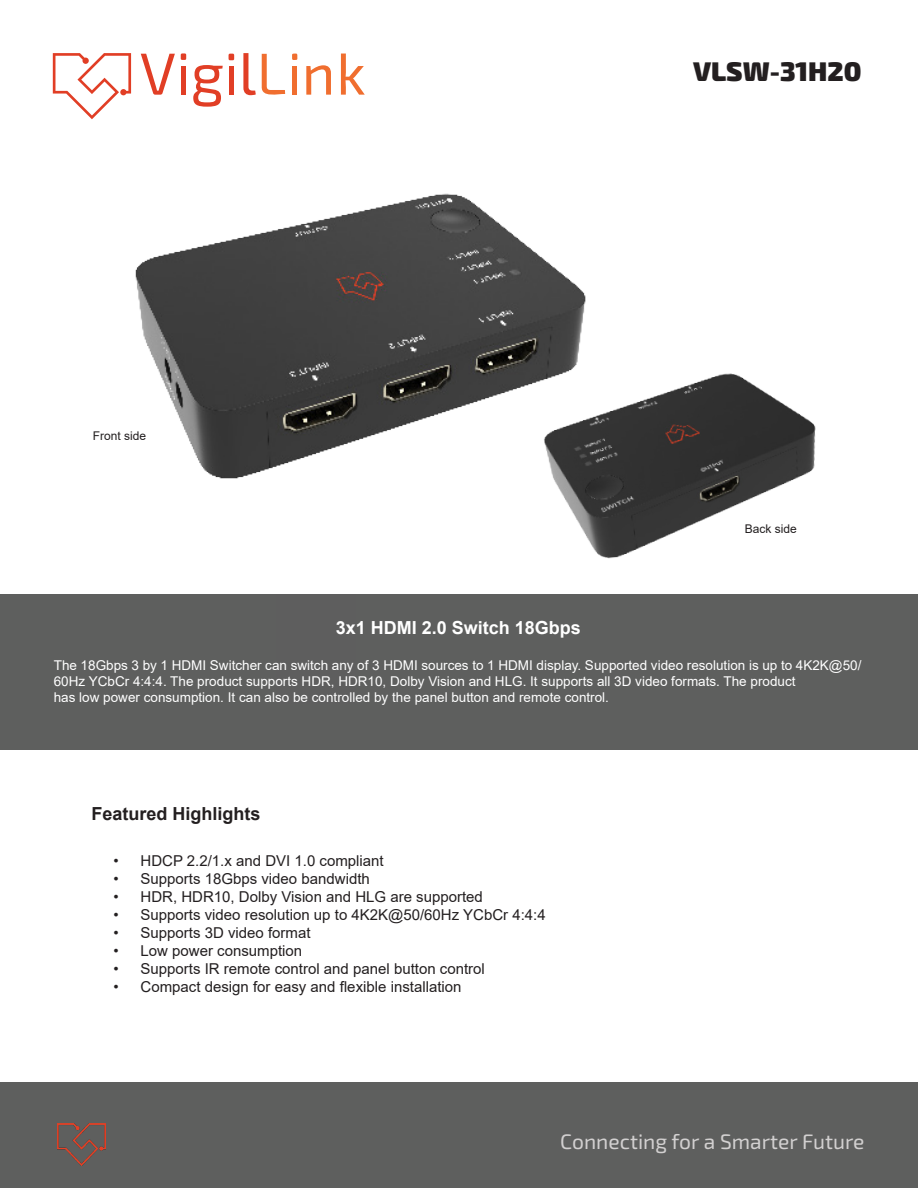
<style>
.page{position:relative;width:918px;height:1188px;background:#fff}
.page>*{position:absolute;margin:0;border:0;box-sizing:border-box;transform-origin:0 0}
.t1{font:27px "Exo 2";color:#231f20}
.t2{font:21px "Exo 2";color:#d2d0d0}
.t3{font:700 18px "Arial";color:#fff}
.t4{font:700 18px "Arial";color:#231f20}
.t5{font:15px "Arial";color:#231f20}
.t6{font:13.5px/16.2px "Arial";color:#fff}
.t7{font:12px "Arial";color:#231f20}
</style>
<div class="page">
<div style="left:0;top:594px;width:918px;height:156px;background:#5e5f5e"></div>
<div style="left:0;top:1082px;width:918px;height:106px;background:#5e5f5e"></div>
<svg style="left:292px;top:53px;width:6px;height:7px"></svg>
<div style="left:292px;top:66px;width:5px;height:28px;background:#f06e2f"></div>
<svg style="left:306px;top:65px;width:25px;height:30px"></svg>
<svg style="left:341px;top:54px;width:24px;height:41px"></svg>
<svg style="left:53px;top:53px;width:78px;height:49px"></svg>
<svg style="left:141px;top:54px;width:34px;height:41px"></svg>
<div style="left:181px;top:66px;width:5px;height:29px;background:#e13e25"></div>
<svg style="left:181px;top:53px;width:5px;height:7px"></svg>
<svg style="left:193px;top:65px;width:30px;height:37px"></svg>
<div style="left:229px;top:66px;width:5px;height:29px;background:#e13e25"></div>
<svg style="left:243px;top:53px;width:42px;height:43px"></svg>
<svg style="left:229px;top:54px;width:5px;height:6px"></svg>
<img style="left:57px;top:1123px;width:48px;height:43px">
<img style="left:591px;top:373px;width:225px;height:186px">
<img style="left:74px;top:102px;width:548px;height:443px">
<p class="t7" style="left:93px;top:428px;width:55px">Front side</p>
<p class="t1" style="left:693px;top:53px;width:170px">VLSW-31H20</p>
<p class="t3" style="left:336px;top:615px;width:247px">3x1 HDMI 2.0 Switch 18Gbps</p>
<p class="t7" style="left:745px;top:520px;width:54px">Back side</p>
<p class="t6" style="left:54px;top:657px;width:809px">The 18Gbps 3 by 1 HDMI Switcher can switch any of 3 HDMI sources to 1 HDMI display. Supported video resolution is up to 4K2K@50/<br>60Hz YCbCr 4:4:4. The product supports HDR, HDR10, Dolby Vision and HLG. It supports all 3D video formats. The product</p>
<p class="t6" style="left:54px;top:689px;width:557px">has low power consumption. It can also be controlled by the panel button and remote control.</p>
<p class="t4" style="left:91px;top:801px;width:171px">Featured Highlights</p>
<p class="t5" style="left:114px;top:850px;width:272px">• HDCP 2.2/1.x and DVI 1.0 compliant</p>
<p class="t5" style="left:114px;top:868px;width:258px">• Supports 18Gbps video bandwidth</p>
<p class="t5" style="left:114px;top:886px;width:371px">• HDR, HDR10, Dolby Vision and HLG are supported</p>
<p class="t5" style="left:114px;top:904px;width:434px">• Supports video resolution up to 4K2K@50/60Hz YCbCr 4:4:4</p>
<p class="t5" style="left:114px;top:922px;width:199px">• Supports 3D video format</p>
<p class="t5" style="left:114px;top:940px;width:190px">• Low power consumption</p>
<p class="t5" style="left:114px;top:958px;width:373px">• Supports IR remote control and panel button control</p>
<p class="t5" style="left:114px;top:976px;width:349px">• Compact design for easy and flexible installation</p>
<p class="t2" style="left:560px;top:1127px;width:306px">Connecting for a Smarter Future</p>
</div>
